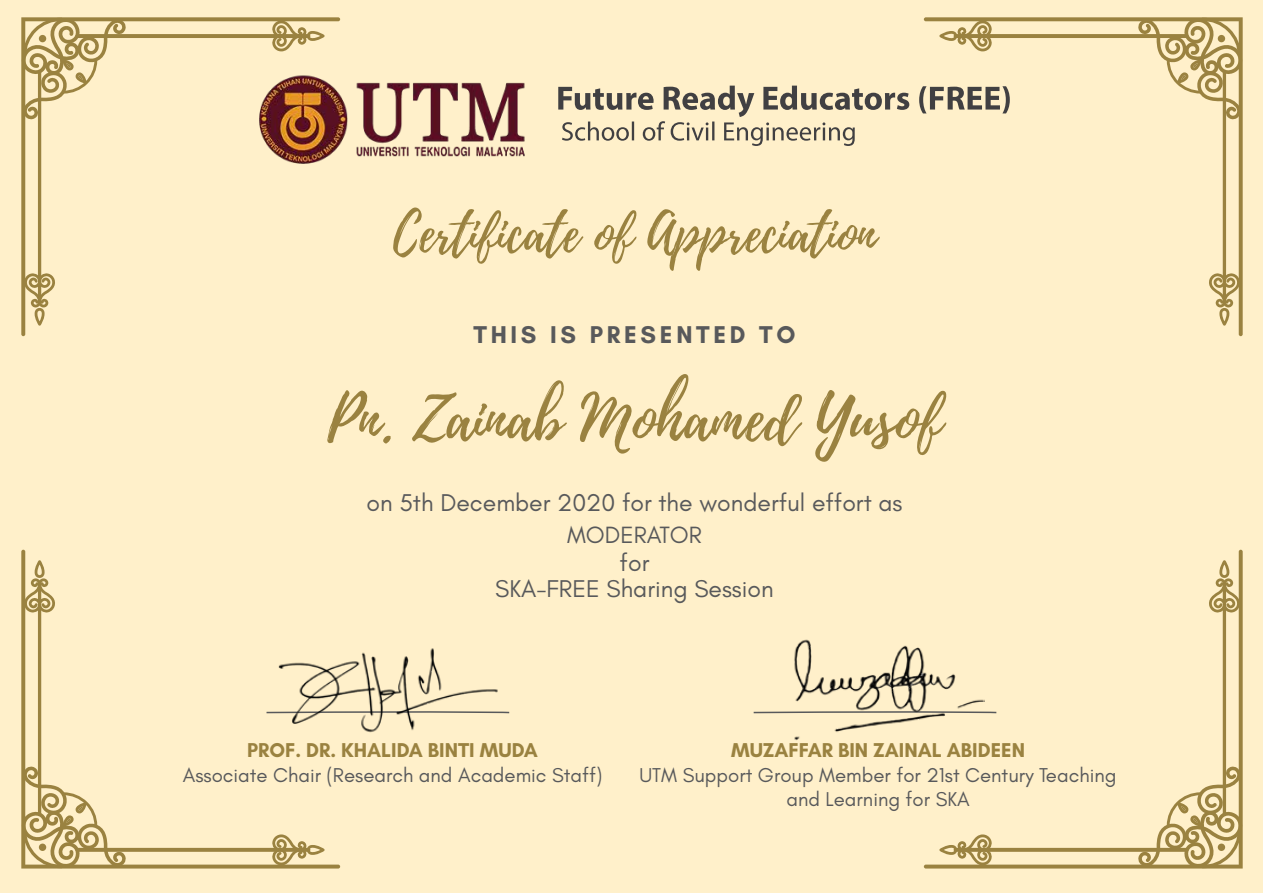
<style>
.page{position:relative;width:1263px;height:893px;background:#fff0ca}
.page>*{position:absolute;margin:0;border:0;box-sizing:border-box;transform-origin:0 0}
.t1{font:63px "Playlist Script";color:#9a8240}
.t2{font:52.5px "Playlist Script";color:#9a8240}
.t3{font:24.75px "Glacial Indifference";color:#58595b}
.t4{font:700 24.75px "Glacial Indifference";letter-spacing:.15em;color:#58595b}
.t5{font:24px "Glacial Indifference";color:#58595b}
.t6{font:20.4px/24.5px "Glacial Indifference";color:#58595b;text-align:center}
.t7{font:700 20.4px "Glacial Indifference";color:#9a8240}
</style>
<div class="page">
<svg style="left:924px;top:17px;width:319px;height:319px"></svg>
<hr style="left:954px;top:34px;width:234px;height:4px;background:#9a8240;border-radius:2px">
<hr style="left:1223px;top:70px;width:3px;height:234px;background:#9a8240;border-radius:2px">
<svg style="left:1138px;top:18px;width:104px;height:102px"></svg>
<svg style="left:939px;top:20px;width:53px;height:31px"></svg>
<svg style="left:1208px;top:273px;width:32px;height:53px"></svg>
<svg style="left:21px;top:17px;width:319px;height:319px"></svg>
<hr style="left:76px;top:34px;width:234px;height:4px;background:#9a8240;border-radius:2px">
<hr style="left:38px;top:70px;width:3px;height:234px;background:#9a8240;border-radius:2px">
<svg style="left:22px;top:18px;width:104px;height:102px"></svg>
<svg style="left:272px;top:20px;width:53px;height:31px"></svg>
<svg style="left:24px;top:273px;width:32px;height:53px"></svg>
<svg style="left:924px;top:550px;width:319px;height:318px"></svg>
<svg style="left:954px;top:848px;width:234px;height:4px"></svg>
<hr style="left:1223px;top:582px;width:3px;height:234px;background:#9a8240;border-radius:2px">
<svg style="left:1138px;top:766px;width:104px;height:102px"></svg>
<svg style="left:939px;top:834px;width:53px;height:32px"></svg>
<svg style="left:1208px;top:560px;width:32px;height:53px"></svg>
<svg style="left:21px;top:550px;width:319px;height:318px"></svg>
<svg style="left:76px;top:848px;width:234px;height:4px"></svg>
<hr style="left:38px;top:582px;width:3px;height:234px;background:#9a8240;border-radius:2px">
<svg style="left:22px;top:766px;width:104px;height:102px"></svg>
<svg style="left:272px;top:834px;width:53px;height:32px"></svg>
<svg style="left:24px;top:560px;width:32px;height:53px"></svg>
<img style="left:244px;top:51px;width:782px;height:133px">
<svg style="left:265px;top:711px;width:245px;height:3px"></svg>
<svg style="left:753px;top:711px;width:245px;height:3px"></svg>
<img style="left:786px;top:633px;width:199px;height:112px">
<img style="left:278px;top:642px;width:222px;height:96px">
<h2 class="t2" style="left:393px;top:196px;width:484px">Certificate of Appreciation</h2>
<p class="t4" style="left:473px;top:319px;width:324px">THIS IS PRESENTED TO</p>
<h1 class="t1" style="left:327px;top:374px;width:616px">Pn. Zainab Mohamed Yusof</h1>
<p class="t3" style="left:366px;top:489px;width:538px">on 5th December 2020 for the wonderful effort as</p>
<p class="t5" style="left:567px;top:522px;width:136px">MODERATOR</p>
<p class="t3" style="left:495px;top:575px;width:280px">SKA-FREE Sharing Session</p>
<p class="t3" style="left:620px;top:549px;width:31px">for</p>
<p class="t7" style="left:247px;top:737px;width:292px">PROF. DR. KHALIDA BINTI MUDA</p>
<p class="t6" style="left:183px;top:763px;width:421px">Associate Chair (Research and Academic Staff)</p>
<p class="t7" style="left:731px;top:737px;width:295px">MUZAFFAR BIN ZAINAL ABIDEEN</p>
<p class="t6" style="left:639px;top:763px;width:478px">UTM Support Group Member for 21st Century Teaching and Learning for SKA</p>
</div>
